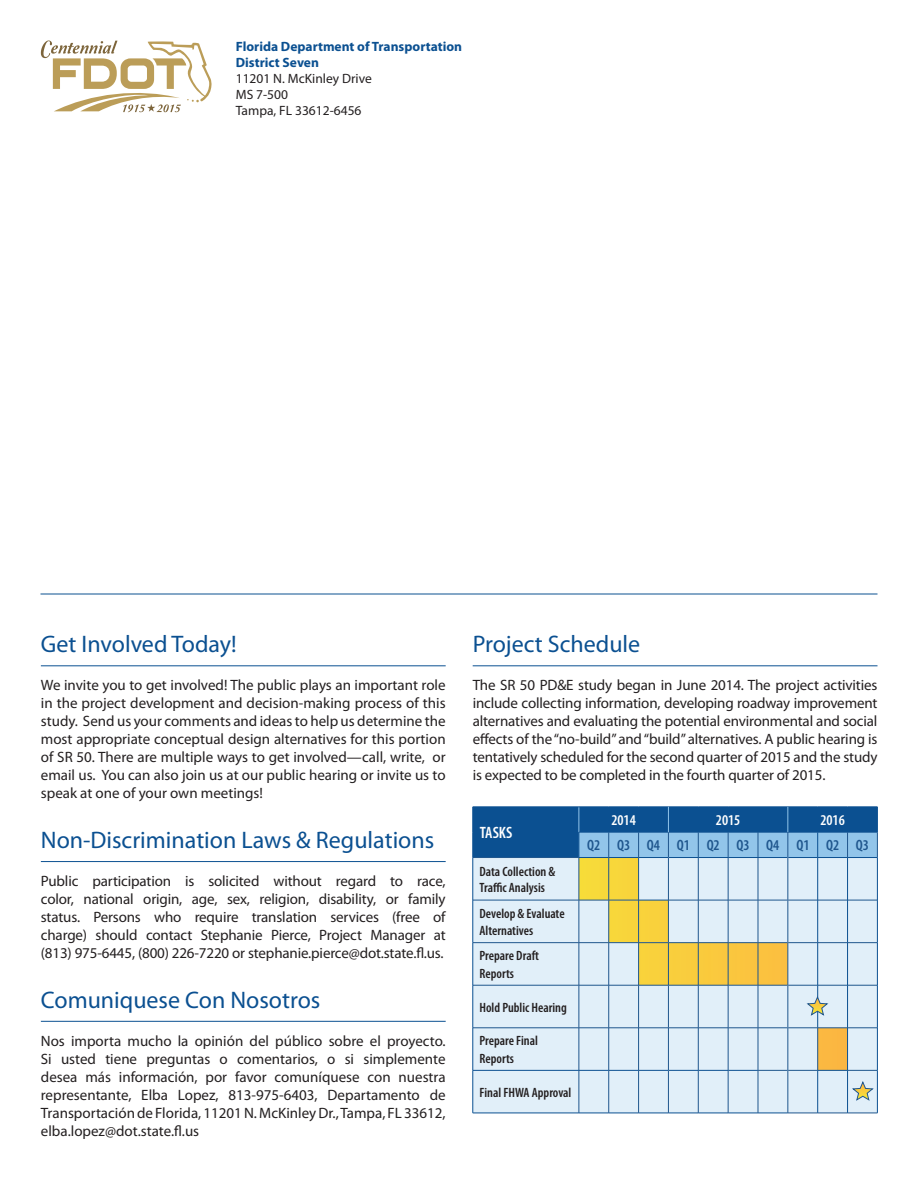
<style>
.page{position:relative;width:918px;height:1188px;background:#fff}
.page>*{position:absolute;margin:0;border:0;box-sizing:border-box;transform-origin:0 0}
.Heading_1{font:24px "Myriad Pro";color:#0b5091}
.Body_Paragraph{font:600 condensed 16.5px "Myriad Pro";color:#fff}
.Body_Paragraph-2{font:15px/18px "Myriad Pro";letter-spacing:-.01em;color:#231f20;text-align:justify}
.Body_Paragraph-3{font:600 condensed 15px "Myriad Pro";color:#1f568d}
.Body_Paragraph-4{font:600 condensed 15px "Myriad Pro";color:#fff}
.Body_Paragraph-5{font:600 condensed 13.5px/16.2px "Myriad Pro";color:#231f20}
.Body_Paragraph-6{font:700 13.5px/16.2px "Myriad Pro";color:#0b5091}
.s1{font-weight:400;color:#231f20}
</style>
<div class="page">
<hr style="left:41px;top:666px;width:405px;height:1px;background:#0b5091">
<hr style="left:41px;top:861px;width:405px;height:1px;background:#0b5091">
<hr style="left:41px;top:1021px;width:405px;height:1px;background:#0b5091">
<hr style="left:473px;top:666px;width:405px;height:1px;background:#0b5091">
<hr style="left:40px;top:594px;width:838px;height:1px;background:#0b5091">
<svg style="left:41px;top:41px;width:171px;height:71px"></svg>
<div style="left:474px;top:1071px;width:403px;height:42px;background:#e1eff9"></div>
<hr style="left:579px;top:1070px;width:1px;height:43px;background:#1f568d">
<hr style="left:788px;top:1113px;width:30px;height:1px;background:#1f568d">
<hr style="left:818px;top:1113px;width:30px;height:1px;background:#1f568d">
<svg style="left:848px;top:1113px;width:29px;height:1px"></svg>
<hr style="left:473px;top:1070px;width:1px;height:43px;background:#0b5091">
<hr style="left:473px;top:1113px;width:106px;height:1px;background:#0b5091">
<hr style="left:579px;top:1113px;width:30px;height:1px;background:#0b5091">
<hr style="left:609px;top:1113px;width:30px;height:1px;background:#0b5091">
<svg style="left:639px;top:1113px;width:29px;height:1px"></svg>
<hr style="left:668px;top:1113px;width:30px;height:1px;background:#0b5091">
<hr style="left:698px;top:1113px;width:30px;height:1px;background:#0b5091">
<hr style="left:728px;top:1113px;width:30px;height:1px;background:#0b5091">
<hr style="left:758px;top:1113px;width:30px;height:1px;background:#0b5091">
<hr style="left:608px;top:1070px;width:1px;height:43px;background:#1f568d">
<hr style="left:638px;top:1070px;width:1px;height:43px;background:#1f568d">
<hr style="left:698px;top:1070px;width:1px;height:43px;background:#1f568d">
<hr style="left:728px;top:1070px;width:1px;height:43px;background:#1f568d">
<hr style="left:758px;top:1070px;width:1px;height:43px;background:#1f568d">
<hr style="left:817px;top:1070px;width:1px;height:43px;background:#0b5091">
<hr style="left:847px;top:1070px;width:1px;height:43px;background:#0b5091">
<hr style="left:877px;top:1070px;width:1px;height:43px;background:#0b5091">
<hr style="left:668px;top:1070px;width:1px;height:43px;background:#1f568d">
<hr style="left:787px;top:1070px;width:1px;height:43px;background:#1f568d">
<svg style="left:473px;top:807px;width:405px;height:264px;background:#bbcdd1"></svg>
<svg style="left:852px;top:1082px;width:22px;height:19px"></svg>
<p class="Body_Paragraph-6" style="left:236px;top:38px;width:228px">Florida Department of Transportation<br>District Seven<br><span class="s1">11201 N. McKinley Drive<br>MS 7-500<br>Tampa, FL 33612-6456</span></p>
<p class="Heading_1" style="left:41px;top:629px;width:197px">Get Involved Today!</p>
<p class="Body_Paragraph-2" style="left:41px;top:676px;width:406px">We invite you to get involved! The public plays an important role in the project development and decision-making process of this study. Send us your comments and ideas to help us determine the most appropriate conceptual design alternatives for this portion of SR 50. There are multiple ways to get involved—call, write, or email us. You can also join us at our public hearing or invite us to speak at one of your own meetings!</p>
<p class="Heading_1" style="left:41px;top:825px;width:395px">Non-Discrimination Laws &amp; Regulations</p>
<p class="Body_Paragraph-2" style="left:41px;top:872px;width:406px">Public participation is solicited without regard to race, color, national origin, age, sex, religion, disability, or family status. Persons who require translation services (free of charge) should contact Stephanie Pierce, Project Manager at (813) 975-6445, (800) 226-7220 or stephanie.pierce@dot.state.fl.us.</p>
<p class="Heading_1" style="left:41px;top:985px;width:281px">Comuniquese Con Nosotros</p>
<p class="Body_Paragraph-2" style="left:41px;top:1032px;width:406px">Nos importa mucho la opinión del público sobre el proyecto.<br>Si usted tiene preguntas o comentarios, o si simplemente desea más información, por favor comuníquese con nuestra representante, Elba Lopez, 813-975-6403, Departamento de Transportación de Florida, 11201 N. McKinley Dr., Tampa, FL 33612, elba.lopez@dot.state.fl.us</p>
<p class="Heading_1" style="left:473px;top:629px;width:169px">Project Schedule</p>
<p class="Body_Paragraph-2" style="left:473px;top:676px;width:406px">The SR 50 PD&amp;E study began in June 2014. The project activities include collecting information, developing roadway improvement alternatives and evaluating the potential environmental and social effects of the “no-build” and “build” alternatives. A public hearing is tentatively scheduled for the second quarter of 2015 and the study is expected to be completed in the fourth quarter of 2015.</p>
<p class="Body_Paragraph" style="left:480px;top:824px;width:34px">TASKS</p>
<p class="Body_Paragraph-5" style="left:480px;top:863px;width:77px">Data Collection &amp;<br>Traffic Analysis</p>
<p class="Body_Paragraph-5" style="left:480px;top:906px;width:87px">Develop &amp; Evaluate<br>Alternatives</p>
<p class="Body_Paragraph-5" style="left:480px;top:947px;width:61px;line-height:18px">Prepare Draft<br>Reports</p>
<p class="Body_Paragraph-5" style="left:480px;top:999px;width:89px">Hold Public Hearing</p>
<p class="Body_Paragraph-5" style="left:480px;top:1032px;width:60px;line-height:18px">Prepare Final<br>Reports</p>
<p class="Body_Paragraph-5" style="left:480px;top:1084px;width:93px">Final FHWA Approval</p>
<p class="Body_Paragraph-4" style="left:611px;top:812px;width:26px">2014</p>
<p class="Body_Paragraph-4" style="left:716px;top:812px;width:26px">2015</p>
<p class="Body_Paragraph-4" style="left:820px;top:812px;width:26px">2016</p>
<p class="Body_Paragraph-3" style="left:587px;top:837px;width:15px">Q2</p>
<p class="Body_Paragraph-3" style="left:617px;top:837px;width:15px">Q3</p>
<p class="Body_Paragraph-3" style="left:647px;top:837px;width:15px">Q4</p>
<p class="Body_Paragraph-3" style="left:677px;top:837px;width:15px">Q1</p>
<p class="Body_Paragraph-3" style="left:707px;top:837px;width:15px">Q2</p>
<p class="Body_Paragraph-3" style="left:737px;top:837px;width:15px">Q3</p>
<p class="Body_Paragraph-3" style="left:766px;top:837px;width:15px">Q4</p>
<p class="Body_Paragraph-3" style="left:796px;top:837px;width:15px">Q1</p>
<p class="Body_Paragraph-3" style="left:826px;top:837px;width:15px">Q2</p>
<p class="Body_Paragraph-3" style="left:856px;top:837px;width:15px">Q3</p>
</div>
